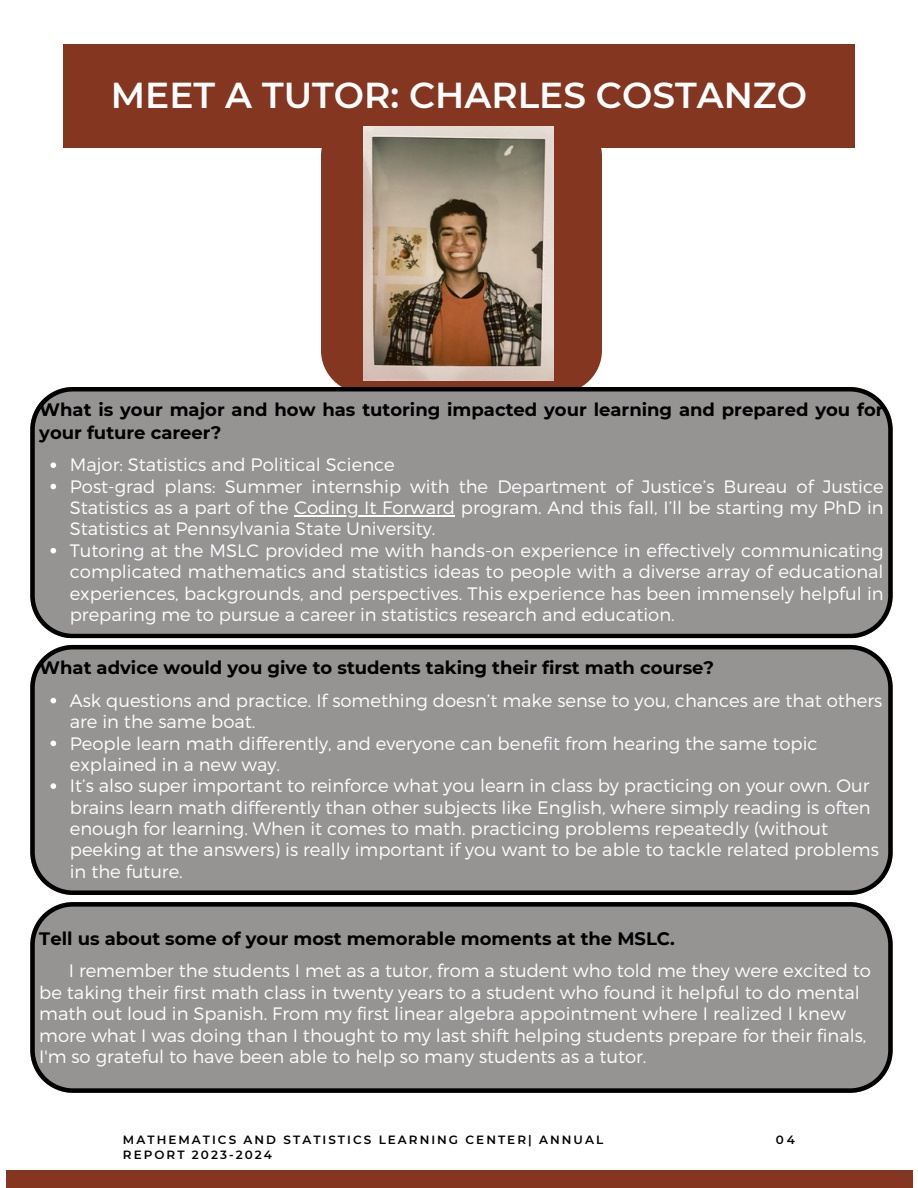
<style>
.page{position:relative;width:918px;height:1188px;background:#fff}
.page>*{position:absolute;margin:0;border:0;box-sizing:border-box;transform-origin:0 0}
.t1{font:600 36px "Montserrat";color:#fff}
.t2{font:300 18px/21.3px "Montserrat";color:#fff}
.t3{font:700 18px/22.5px "Montserrat";color:#000}
.t4{font:600 12px "Montserrat";letter-spacing:.17em;color:#000}
</style>
<div class="page">
<div style="left:321px;top:114px;width:281px;height:279px;background:#853621;border-radius:43px"></div>
<div style="left:30px;top:645px;width:863px;height:250px;background:#969393"></div>
<div style="left:30px;top:387px;width:863px;height:251px;background:#969393"></div>
<svg style="left:30px;top:902px;width:863px;height:191px;background:#8e8b8b"></svg>
<div style="left:6px;top:1170px;width:906px;height:18px;background:#853621"></div>
<div style="left:63px;top:45px;width:792px;height:103px;background:#853621"></div>
<img style="left:364px;top:126px;width:190px;height:255px">
<svg style="left:51px;top:462px;width:5px;height:6px"></svg>
<svg style="left:51px;top:484px;width:5px;height:5px"></svg>
<hr style="left:295px;top:515px;width:160px;height:1px;background:#fff">
<svg style="left:51px;top:548px;width:5px;height:5px"></svg>
<svg style="left:51px;top:698px;width:5px;height:5px"></svg>
<svg style="left:51px;top:741px;width:5px;height:5px"></svg>
<svg style="left:51px;top:783px;width:5px;height:6px"></svg>
<p class="t1" style="left:111px;top:73px;width:698px">MEET A TUTOR: CHARLES COSTANZO</p>
<p class="t3" style="left:39px;top:399px;width:846px">What is your major and how has tutoring impacted your learning and prepared you for your future career?</p>
<p class="t2" style="left:70px;top:453px;width:815px">Major: Statistics and Political Science<br>Post-grad plans: Summer internship with the Department of Justice’s Bureau of Justice Statistics as a part of the Coding It Forward program. And this fall, I’ll be starting my PhD in Statistics at Pennsylvania State University.<br>Tutoring at the MSLC provided me with hands-on experience in effectively communicating complicated mathematics and statistics ideas to people with a diverse array of educational experiences, backgrounds, and perspectives. This experience has been immensely helpful in preparing me to pursue a career in statistics research and education.</p>
<p class="t3" style="left:39px;top:656px;width:676px">What advice would you give to students taking their first math course?</p>
<p class="t2" style="left:70px;top:689px;width:814px">Ask questions and practice. If something doesn’t make sense to you, chances are that others are in the same boat.<br>People learn math differently, and everyone can benefit from hearing the same topic explained in a new way.<br>It’s also super important to reinforce what you learn in class by practicing on your own. Our brains learn math differently than other subjects like English, where simply reading is often enough for learning. When it comes to math. practicing problems repeatedly (without peeking at the answers) is really important if you want to be able to tackle related problems in the future.</p>
<p class="t3" style="left:39px;top:927px;width:637px">Tell us about some of your most memorable moments at the MSLC.</p>
<p class="t2" style="left:39px;top:960px;width:833px;text-indent:30px">I remember the students I met as a tutor, from a student who told me they were excited to be taking their first math class in twenty years to a student who found it helpful to do mental math out loud in Spanish. From my first linear algebra appointment where I realized I knew more what I was doing than I thought to my last shift helping students prepare for their finals, I'm so grateful to have been able to help so many students as a tutor.</p>
<p class="t4" style="left:123px;top:1132px;width:482px">MATHEMATICS AND STATISTICS LEARNING CENTER| ANNUAL</p>
<p class="t4" style="left:776px;top:1132px;width:21px">04</p>
<p class="t4" style="left:123px;top:1148px;width:150px">REPORT 2023-2024</p>
</div>
